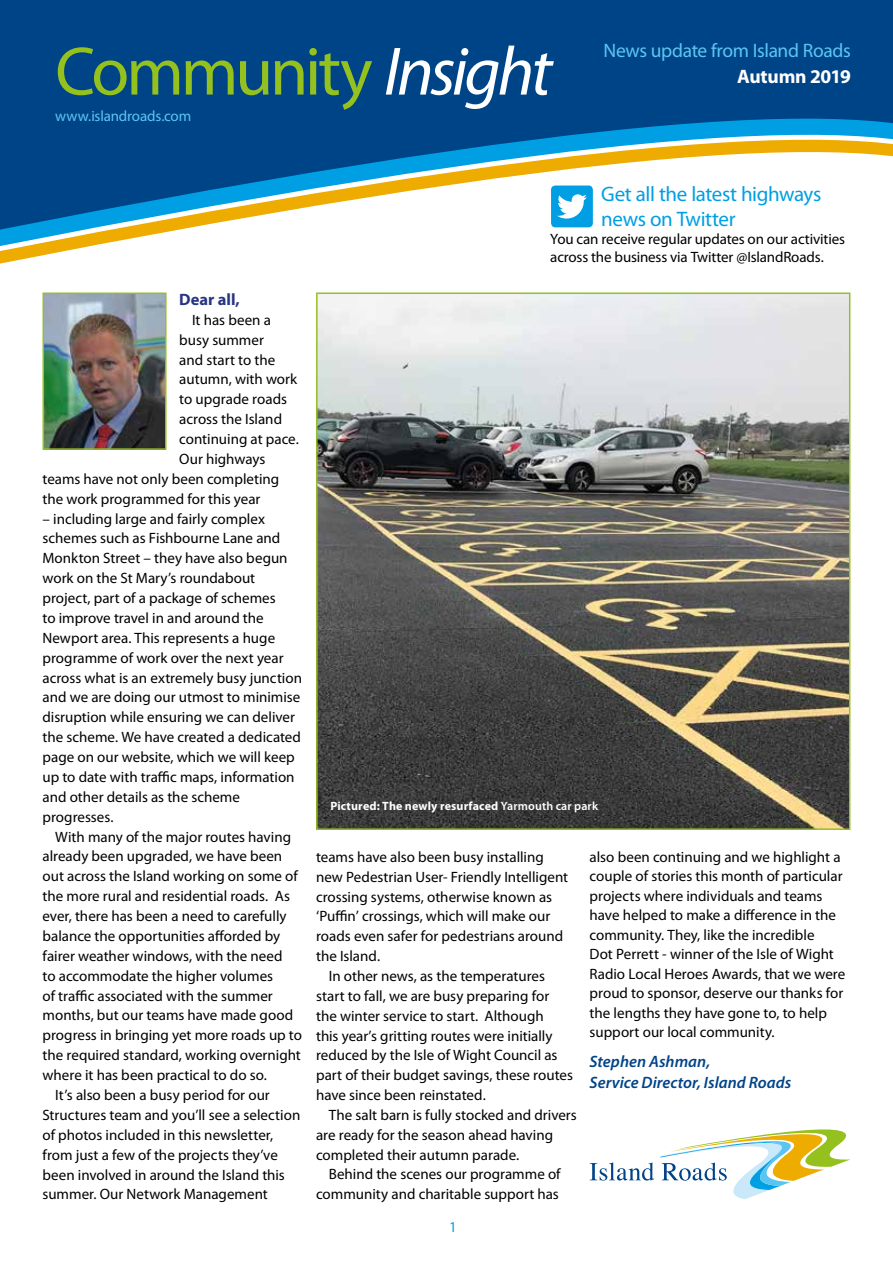
<style>
.page{position:relative;width:893px;height:1263px;background:#fff}
.page>*{position:absolute;margin:0;border:0;box-sizing:border-box;transform-origin:0 0}
.t1{font:69px "Myriad Pro";letter-spacing:-.045em;color:#95c11f}
.t2{font:21px/25.5px "Myriad Pro";letter-spacing:-.02em;color:#009fe3}
.t3{font:19.5px "Myriad Pro";letter-spacing:-.02em;color:#5bc5f2}
.t4{font:700 19.5px "Myriad Pro";letter-spacing:-.015em;color:#fff}
.t5{font:italic 600 16.5px/21px "Myriad Pro";color:#048}
.t6{font:700 16.5px "Myriad Pro";color:#283583}
.t7{font:15px/20px "Myriad Pro";color:#000}
.t8{font:15px "Myriad Pro";letter-spacing:-.01em;color:#5bc5f2}
.t9{font:15px "Myriad Pro";color:#009fe3}
.t10{font:700 12px "Myriad Pro";letter-spacing:.015em;color:#fff}
.s1{font-style:italic;color:#fff}
.s2{font-weight:600}
</style>
<div class="page">
<div style="left:0;top:0;width:893px;height:98px;background:#048"></div>
<svg style="left:0;top:98px;width:893px;height:166px"></svg>
<svg style="left:590px;top:1162px;width:64px;height:18px"></svg>
<svg style="left:660px;top:1129px;width:190px;height:70px"></svg>
<img style="left:46px;top:295px;width:118px;height:152px">
<div style="left:43px;top:292px;width:124px;height:158px;border:2px solid #95c11f"></div>
<img style="left:319px;top:295px;width:528px;height:532px">
<div style="left:316px;top:292px;width:534px;height:538px;border:2px solid #95c11f"></div>
<div style="left:551px;top:186px;width:42px;height:41px;background:#009fe3;border-radius:4px"></div>
<svg style="left:557px;top:194px;width:30px;height:25px"></svg>
<h1 class="t1" style="left:55px;top:29px;width:498px">Community <span class="s1">Insight</span></h1>
<p class="t8" style="left:55px;top:107px;width:137px">www.islandroads.com</p>
<h3 class="t3" style="left:604px;top:39px;width:249px">News update from Island Roads</h3>
<h3 class="t4" style="left:737px;top:64px;width:115px">Autumn 2019</h3>
<p class="t6" style="left:179px;top:289px;width:62px">Dear all,</p>
<p class="t7" style="left:192px;top:309px;width:80px">It has been a</p>
<p class="t7" style="left:179px;top:329px;width:86px">busy summer</p>
<p class="t7" style="left:179px;top:349px;width:98px">and start to the</p>
<p class="t7" style="left:179px;top:369px;width:119px">autumn, with work</p>
<p class="t7" style="left:179px;top:389px;width:109px">to upgrade roads</p>
<p class="t7" style="left:179px;top:409px;width:104px">across the Island</p>
<p class="t7" style="left:179px;top:429px;width:121px">continuing at pace.</p>
<p class="t7" style="left:179px;top:449px;width:88px">Our highways</p>
<p class="t7" style="left:43px;top:468px;width:238px">teams have not only been completing</p>
<p class="t7" style="left:43px;top:488px;width:219px">the work programmed for this year</p>
<p class="t7" style="left:43px;top:508px;width:261px">– including large and fairly complex schemes such as Fishbourne Lane and Monkton Street – they have also begun work on the St Mary’s roundabout project, part of a package of schemes<br>to improve travel in and around the Newport area. This represents a huge programme of work over the next year across what is an extremely busy junction and we are doing our utmost to minimise disruption while ensuring we can deliver the scheme. We have created a dedicated page on our website, which we will keep up to date with traffic maps, information and other details as the scheme progresses.</p>
<p class="t7" style="left:55px;top:826px;width:237px">With many of the major routes having</p>
<p class="t7" style="left:43px;top:846px;width:241px">already been upgraded, we have been</p>
<p class="t7" style="left:43px;top:866px;width:257px">out across the Island working on some of</p>
<p class="t7" style="left:43px;top:886px;width:249px">the more rural and residential roads. As</p>
<p class="t7" style="left:43px;top:906px;width:246px">ever, there has been a need to carefully</p>
<p class="t7" style="left:43px;top:926px;width:239px">balance the opportunities afforded by</p>
<p class="t7" style="left:43px;top:945px;width:242px">fairer weather windows, with the need</p>
<p class="t7" style="left:43px;top:965px;width:232px">to accommodate the higher volumes</p>
<p class="t7" style="left:43px;top:985px;width:232px">of traffic associated with the summer</p>
<p class="t7" style="left:43px;top:1005px;width:252px">months, but our teams have made good</p>
<p class="t7" style="left:43px;top:1025px;width:261px">progress in bringing yet more roads up to</p>
<p class="t7" style="left:43px;top:1045px;width:260px">the required standard, working overnight</p>
<p class="t7" style="left:43px;top:1065px;width:226px">where it has been practical to do so.</p>
<p class="t7" style="left:55px;top:1085px;width:216px">It’s also been a busy period for our</p>
<p class="t7" style="left:43px;top:1104px;width:259px">Structures team and you’ll see a selection</p>
<p class="t7" style="left:43px;top:1124px;width:232px">of photos included in this newsletter,</p>
<p class="t7" style="left:43px;top:1144px;width:237px">from just a few of the projects they’ve</p>
<p class="t7" style="left:43px;top:1164px;width:244px">been involved in around the Island this</p>
<p class="t7" style="left:43px;top:1184px;width:227px">summer. Our Network Management</p>
<h2 class="t2" style="left:601px;top:180px;width:222px">Get all the latest highways news on Twitter</h2>
<p class="t7" style="left:550px;top:230px;width:296px;line-height:18px">You can receive regular updates on our activities across the business via Twitter @IslandRoads.</p>
<p class="t10" style="left:330px;top:798px;width:269px">Pictured: The newly resurfaced <span class="s2">Yarmouth car park</span></p>
<p class="t7" style="left:316px;top:847px;width:229px">teams have also been busy installing</p>
<p class="t7" style="left:316px;top:866px;width:254px">new Pedestrian User- Friendly Intelligent</p>
<p class="t7" style="left:316px;top:886px;width:238px">crossing systems, otherwise known as</p>
<p class="t7" style="left:316px;top:906px;width:236px">‘Puffin’ crossings, which will make our</p>
<p class="t7" style="left:316px;top:926px;width:249px">roads even safer for pedestrians around</p>
<p class="t7" style="left:316px;top:946px;width:66px">the Island.</p>
<p class="t7" style="left:329px;top:966px;width:218px">In other news, as the temperatures</p>
<p class="t7" style="left:316px;top:985px;width:235px">start to fall, we are busy preparing for</p>
<p class="t7" style="left:316px;top:1005px;width:229px">the winter service to start. Although</p>
<p class="t7" style="left:316px;top:1025px;width:238px">this year’s gritting routes were initially</p>
<p class="t7" style="left:316px;top:1045px;width:243px">reduced by the Isle of Wight Council as</p>
<p class="t7" style="left:316px;top:1065px;width:258px">part of their budget savings, these routes</p>
<p class="t7" style="left:316px;top:1085px;width:171px">have since been reinstated.</p>
<p class="t7" style="left:329px;top:1105px;width:250px">The salt barn is fully stocked and drivers</p>
<p class="t7" style="left:316px;top:1124px;width:239px">are ready for the season ahead having</p>
<p class="t7" style="left:316px;top:1144px;width:205px">completed their autumn parade.</p>
<p class="t7" style="left:329px;top:1164px;width:233px">Behind the scenes our programme of</p>
<p class="t7" style="left:316px;top:1184px;width:244px">community and charitable support has</p>
<p class="t9" style="left:449px;top:1217px;width:9px">1</p>
<p class="t7" style="left:590px;top:847px;width:257px;line-height:19.5px">also been continuing and we highlight a couple of stories this month of particular projects where individuals and teams have helped to make a difference in the community. They, like the incredible<br>Dot Perrett - winner of the Isle of Wight Radio Local Heroes Awards, that we were proud to sponsor, deserve our thanks for the lengths they have gone to, to help support our local community.</p>
<p class="t5" style="left:590px;top:1050px;width:203px">Stephen Ashman,<br>Service Director, Island Roads</p>
</div>
